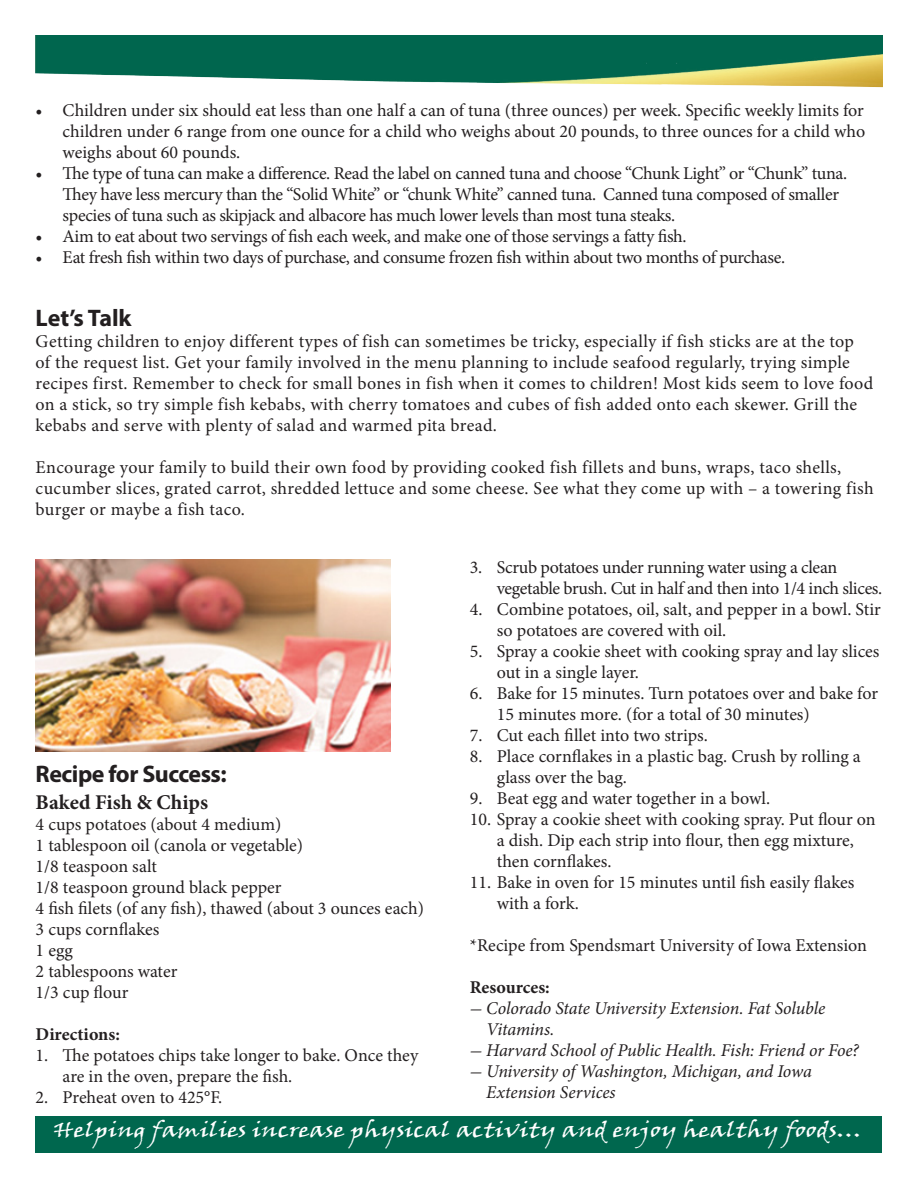
<style>
.page{position:relative;width:918px;height:1188px;background:#fff}
.page>*{position:absolute;margin:0;border:0;box-sizing:border-box;transform-origin:0 0}
.t1{font:700 24px "Myriad Pro";letter-spacing:-.02em;color:#231f20}
.t2{font:21px "Viner Hand ITC";color:#fff;scale:1.2 1}
.t3{font:700 21px "Minion Pro";color:#231f20}
.t4{font:18px/21px "Minion Pro";color:#231f20}
.t5{font:18px/21px "Minion Pro";letter-spacing:.02em;color:#231f20}
.t6{font:18px/21px "Minion Pro";letter-spacing:-.02em;color:#231f20}
.t7{font:italic 18px/21px "Minion Pro";letter-spacing:-.01em;color:#231f20}
.t8{font:18px "Minion Pro";letter-spacing:-.025em;color:#231f20}
.t9{font:700 18px "Minion Pro";color:#231f20}
</style>
<div class="page">
<div style="left:35px;top:1116px;width:846px;height:36px;background:#00674e"></div>
<img style="left:36px;top:36px;width:846px;height:52px">
<img style="left:35px;top:560px;width:356px;height:192px">
<p class="t4" style="left:63px;top:100px;width:804px;text-align:justify;text-indent:-27px">• Children under six should eat less than one half a can of tuna (three ounces) per week. Specific weekly limits for children under 6 range from one ounce for a child who weighs about 20 pounds, to three ounces for a child who weighs about 60 pounds.</p>
<p class="t6" style="left:63px;top:163px;width:786px;text-indent:-27px">• The type of tuna can make a difference. Read the label on canned tuna and choose “Chunk Light” or “Chunk” tuna.<br>They have less mercury than the “Solid White” or “chunk White” canned tuna. Canned tuna composed of smaller species of tuna such as skipjack and albacore has much lower levels than most tuna steaks.</p>
<p class="t6" style="left:36px;top:226px;width:652px">• Aim to eat about two servings of fish each week, and make one of those servings a fatty fish.</p>
<p class="t8" style="left:36px;top:245px;width:751px">• Eat fresh fish within two days of purchase, and consume frozen fish within about two months of purchase.</p>
<p class="t1" style="left:36px;top:302px;width:97px">Let’s Talk</p>
<p class="t5" style="left:36px;top:331px;width:839px">Getting children to enjoy different types of fish can sometimes be tricky, especially if fish sticks are at the top<br>of the request list. Get your family involved in the menu planning to include seafood regularly, trying simple recipes first. Remember to check for small bones in fish when it comes to children! Most kids seem to love food on a stick, so try simple fish kebabs, with cherry tomatoes and cubes of fish added onto each skewer. Grill the kebabs and serve with plenty of salad and warmed pita bread.</p>
<p class="t5" style="left:36px;top:457px;width:840px">Encourage your family to build their own food by providing cooked fish fillets and buns, wraps, taco shells, cucumber slices, grated carrot, shredded lettuce and some cheese. See what they come up with – a towering fish burger or maybe a fish taco.</p>
<p class="t1" style="left:36px;top:758px;width:193px">Recipe for Success:</p>
<p class="t3" style="left:36px;top:787px;width:174px">Baked Fish &amp; Chips</p>
<p class="t4" style="left:36px;top:813px;width:247px">4 cups potatoes (about 4 medium)</p>
<p class="t4" style="left:36px;top:834px;width:269px">1 tablespoon oil (canola or vegetable)</p>
<p class="t4" style="left:36px;top:855px;width:123px">1/8 teaspoon salt</p>
<p class="t4" style="left:36px;top:876px;width:247px">1/8 teaspoon ground black pepper</p>
<p class="t4" style="left:36px;top:897px;width:390px">4 fish filets (of any fish), thawed (about 3 ounces each)</p>
<p class="t4" style="left:36px;top:918px;width:125px">3 cups cornflakes</p>
<p class="t4" style="left:36px;top:939px;width:39px">1 egg</p>
<p class="t4" style="left:36px;top:960px;width:143px">2 tablespoons water</p>
<p class="t4" style="left:36px;top:981px;width:94px">1/3 cup flour</p>
<p class="t9" style="left:36px;top:1021px;width:86px">Directions:</p>
<p class="t4" style="left:63px;top:1044px;width:357px;text-indent:-27px">1. The potatoes chips take longer to bake. Once they are in the oven, prepare the fish.</p>
<p class="t4" style="left:36px;top:1086px;width:188px">2. Preheat oven to 425°F.</p>
<p class="t6" style="left:497px;top:556px;width:387px;text-indent:-27px">3. Scrub potatoes under running water using a clean vegetable brush. Cut in half and then into 1/4 inch slices.</p>
<p class="t4" style="left:497px;top:598px;width:386px;text-indent:-27px">4. Combine potatoes, oil, salt, and pepper in a bowl. Stir so potatoes are covered with oil.</p>
<p class="t4" style="left:497px;top:640px;width:384px;text-indent:-27px">5. Spray a cookie sheet with cooking spray and lay slices out in a single layer.</p>
<p class="t4" style="left:497px;top:682px;width:383px;text-indent:-27px">6. Bake for 15 minutes. Turn potatoes over and bake for<br>15 minutes more. (for a total of 30 minutes)</p>
<p class="t4" style="left:470px;top:724px;width:240px">7. Cut each fillet into two strips.</p>
<p class="t4" style="left:497px;top:745px;width:366px;text-indent:-27px">8. Place cornflakes in a plastic bag. Crush by rolling a glass over the bag.</p>
<p class="t4" style="left:470px;top:787px;width:302px">9. Beat egg and water together in a bowl.</p>
<p class="t4" style="left:497px;top:808px;width:380px;text-indent:-27px">10. Spray a cookie sheet with cooking spray. Put flour on a dish. Dip each strip into flour, then egg mixture, then cornflakes.</p>
<p class="t4" style="left:497px;top:871px;width:359px;text-indent:-27px">11. Bake in oven for 15 minutes until fish easily flakes with a fork.</p>
<p class="t4" style="left:470px;top:934px;width:399px">*Recipe from Spendsmart University of Iowa Extension</p>
<p class="t9" style="left:470px;top:974px;width:82px">Resources:</p>
<p class="t7" style="left:486px;top:997px;width:340px;text-indent:-16px">- Colorado State University Extension. Fat Soluble<br>Vitamins.</p>
<p class="t7" style="left:470px;top:1039px;width:391px">- Harvard School of Public Health. Fish: Friend or Foe?</p>
<p class="t7" style="left:486px;top:1060px;width:327px;text-indent:-16px">- University of Washington, Michigan, and Iowa<br>Extension Services</p>
<p class="t2" style="left:54px;top:1117px;width:676px">Helping families increase physical activity and enjoy healthy foods…</p>
</div>
